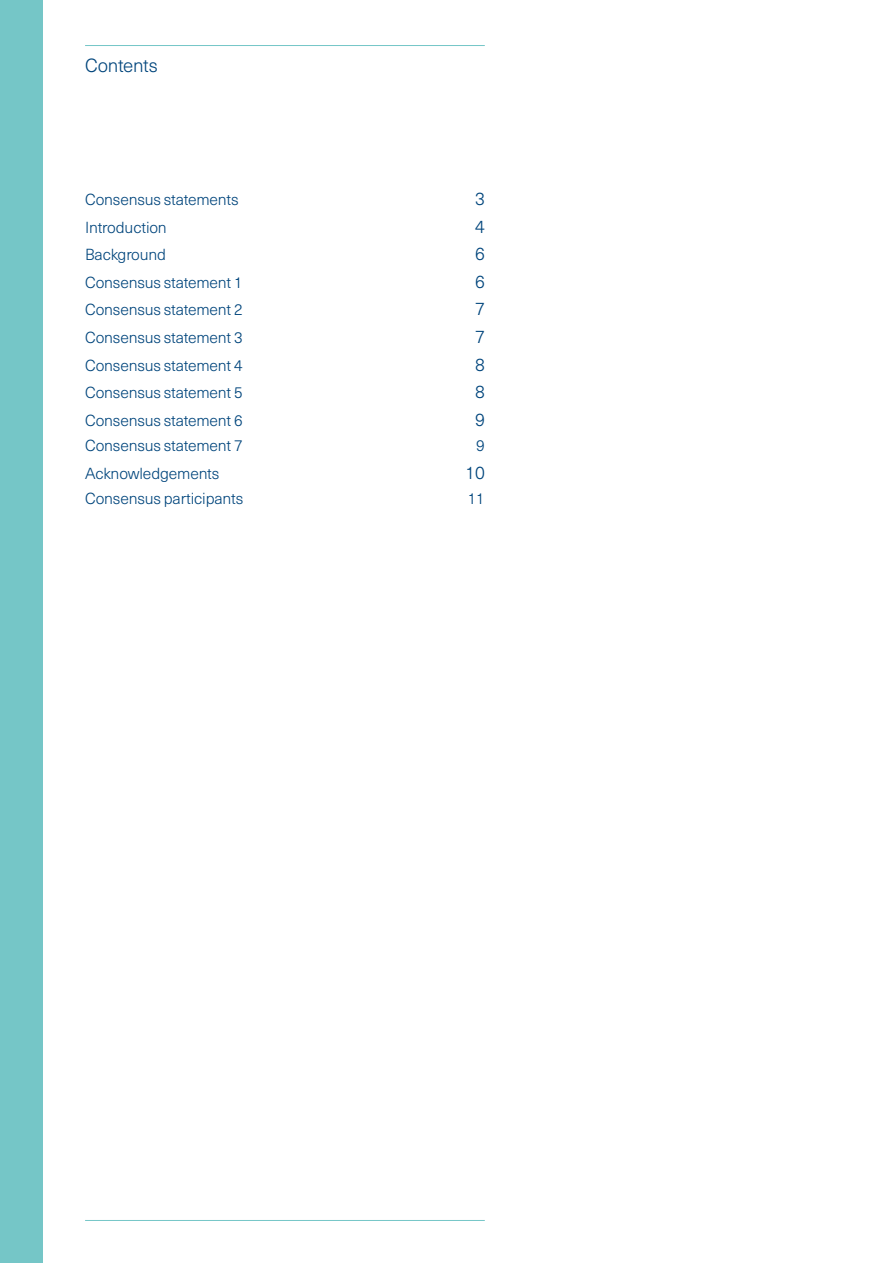
<style>
.page{position:relative;width:893px;height:1263px;background:#fff}
.page>*{position:absolute;margin:0;border:0;box-sizing:border-box;transform-origin:0 0}
.t1{font:300 18.75px "Neue Haas Unica Pro";letter-spacing:-.01em;color:#00457c}
.t2{font:300 18px "Neue Haas Unica Pro";color:#00457c}
.t3{font:300 15.75px "Neue Haas Unica Pro";letter-spacing:-.01em;color:#00457c}
</style>
<div class="page">
<hr style="left:85px;top:1220px;width:400px;height:1px;background:#75c6c7">
<hr style="left:85px;top:45px;width:400px;height:1px;background:#75c6c7">
<div style="left:0;top:0;width:43px;height:1263px;background:#75c6c7"></div>
<p class="t1" style="left:85px;top:54px;width:74px">Contents</p>
<p class="t3" style="left:85px;top:190px;width:155px">Consensus statements</p>
<p class="t2" style="left:475px;top:188px;width:11px">3</p>
<p class="t3" style="left:85px;top:218px;width:83px">Introduction</p>
<p class="t2" style="left:475px;top:216px;width:11px">4</p>
<p class="t3" style="left:85px;top:245px;width:83px">Background</p>
<p class="t2" style="left:475px;top:243px;width:11px">6</p>
<p class="t3" style="left:85px;top:273px;width:159px">Consensus statement 1</p>
<p class="t2" style="left:475px;top:271px;width:11px">6</p>
<p class="t3" style="left:85px;top:300px;width:159px">Consensus statement 2</p>
<p class="t2" style="left:475px;top:298px;width:11px">7</p>
<p class="t3" style="left:85px;top:328px;width:159px">Consensus statement 3</p>
<p class="t2" style="left:475px;top:326px;width:11px">7</p>
<p class="t3" style="left:85px;top:356px;width:159px">Consensus statement 4</p>
<p class="t2" style="left:475px;top:353px;width:11px">8</p>
<p class="t3" style="left:85px;top:383px;width:159px">Consensus statement 5</p>
<p class="t2" style="left:475px;top:381px;width:11px">8</p>
<p class="t3" style="left:85px;top:411px;width:159px">Consensus statement 6</p>
<p class="t2" style="left:475px;top:409px;width:11px">9</p>
<p class="t3" style="left:85px;top:436px;width:159px">Consensus statement 7</p>
<p class="t3" style="left:476px;top:436px;width:10px">9</p>
<p class="t3" style="left:85px;top:464px;width:136px">Acknowledgements</p>
<p class="t2" style="left:465px;top:461px;width:21px">10</p>
<p class="t3" style="left:85px;top:489px;width:160px">Consensus participants</p>
<p class="t3" style="left:468px;top:489px;width:18px">11</p>
</div>
